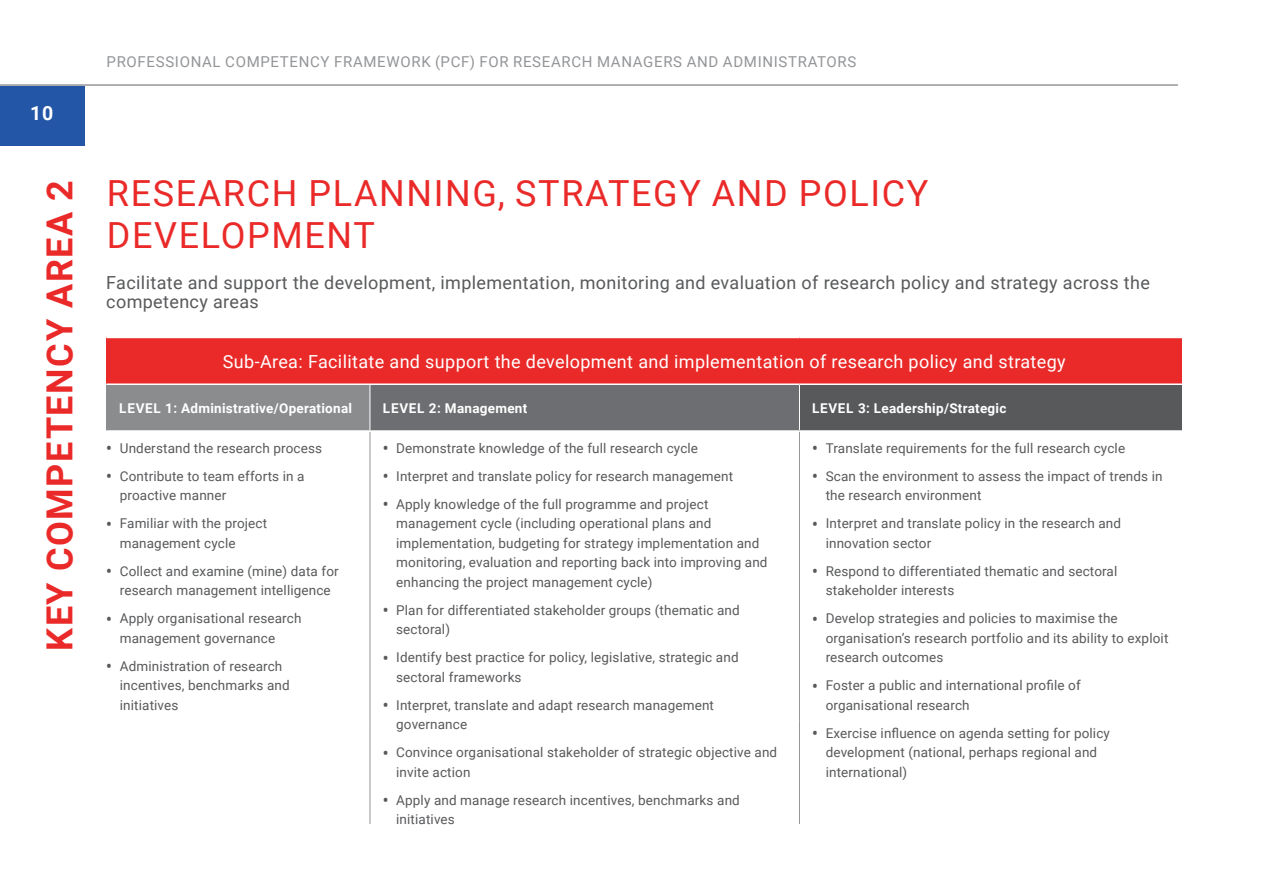
<style>
.page{position:relative;width:1263px;height:893px;background:#fff}
.page>*{position:absolute;margin:0;border:0;box-sizing:border-box;transform-origin:0 0}
.t1{font:36px/42px "Roboto";letter-spacing:.045em;color:#ea2a29}
.t2{font:700 36px "Roboto";letter-spacing:.045em;color:#ea2a29}
.t3{font:700 19.5px "Roboto";color:#fff}
.t4{font:18px/19.5px "Roboto";letter-spacing:.02em;color:#58595b}
.t5{font:18px "Roboto";letter-spacing:.02em;color:#fff}
.t6{font:15px "Roboto";letter-spacing:.045em;color:#939598}
.t7{font:13.5px/19.5px "Roboto";letter-spacing:.01em;color:#58595b}
.t8{font:700 13.5px "Roboto";letter-spacing:.02em;color:#fff}
.s1{font-weight:500;font-size:16.5px}
</style>
<div class="page">
<div style="left:0;top:86px;width:85px;height:59px;background:#2356a7"></div>
<hr style="left:0;top:84px;width:1178px;height:2px;background:#939598">
<div style="left:106px;top:337px;width:1076px;height:47px;background:#ea2a29"></div>
<div style="left:106px;top:384px;width:264px;height:47px;background:#8a8c8e"></div>
<div style="left:370px;top:384px;width:429px;height:47px;background:#6d6e71"></div>
<div style="left:799px;top:384px;width:383px;height:47px;background:#58595b"></div>
<hr style="left:370px;top:432px;width:1px;height:288px;background:#939598">
<hr style="left:799px;top:432px;width:1px;height:288px;background:#939598">
<hr style="left:370px;top:720px;width:1px;height:104px;background:#939598">
<hr style="left:799px;top:720px;width:1px;height:104px;background:#939598">
<hr style="left:106px;top:337px;width:264px;height:1px;background:#fff">
<hr style="left:370px;top:337px;width:429px;height:1px;background:#fff">
<hr style="left:799px;top:337px;width:383px;height:1px;background:#fff">
<hr style="left:106px;top:383px;width:264px;height:2px;background:#fff">
<hr style="left:370px;top:383px;width:429px;height:2px;background:#fff">
<hr style="left:799px;top:383px;width:383px;height:2px;background:#fff">
<hr style="left:106px;top:430px;width:264px;height:2px;background:#fff">
<hr style="left:370px;top:430px;width:429px;height:2px;background:#fff">
<hr style="left:799px;top:430px;width:383px;height:2px;background:#fff">
<hr style="left:370px;top:385px;width:1px;height:45px;background:#fff">
<hr style="left:799px;top:385px;width:1px;height:45px;background:#fff">
<h2 class="t3" style="left:30px;top:100px;width:25px">10</h2>
<h1 class="t2" style="left:34px;top:651px;width:472px;rotate:-90deg">KEY COMPETENCY AREA 2</h1>
<p class="t6" style="left:107px;top:51px;width:751px">PROFESSIONAL COMPETENCY FRAMEWORK (PCF) FOR RESEARCH MANAGERS AND ADMINISTRATORS</p>
<h1 class="t1" style="left:107px;top:171px;width:823px">RESEARCH PLANNING, STRATEGY AND POLICY<br>DEVELOPMENT</h1>
<h3 class="t4" style="left:106px;top:272px;width:1045px">Facilitate and support the development, implementation, monitoring and evaluation of research policy and strategy across the competency areas</h3>
<h3 class="t5" style="left:223px;top:349px;width:844px">Sub-Area: Facilitate and support the development and implementation of research policy and strategy</h3>
<p class="t8" style="left:119px;top:398px;width:234px">LEVEL 1: Administrative/Operational</p>
<p class="t8" style="left:383px;top:398px;width:146px">LEVEL 2: Management</p>
<p class="t8" style="left:812px;top:398px;width:196px">LEVEL 3: Leadership/Strategic</p>
<p class="t7" style="left:106px;top:437px;width:217px"><span class="s1">•</span> Understand the research process</p>
<p class="t7" style="left:120px;top:465px;width:186px;text-indent:-14px"><span class="s1">•</span> Contribute to team efforts in a proactive manner</p>
<p class="t7" style="left:120px;top:513px;width:149px;text-indent:-14px"><span class="s1">•</span> Familiar with the project management cycle</p>
<p class="t7" style="left:106px;top:560px;width:234px;text-align:center"><span class="s1">•</span> Collect and examine (mine) data for research management intelligence</p>
<p class="t7" style="left:120px;top:608px;width:183px;text-indent:-14px"><span class="s1">•</span> Apply organisational research management governance</p>
<p class="t7" style="left:120px;top:655px;width:172px;text-indent:-14px"><span class="s1">•</span> Administration of research incentives, benchmarks and initiatives</p>
<p class="t7" style="left:383px;top:437px;width:317px"><span class="s1">•</span> Demonstrate knowledge of the full research cycle</p>
<p class="t7" style="left:383px;top:465px;width:352px"><span class="s1">•</span> Interpret and translate policy for research management</p>
<p class="t7" style="left:396px;top:493px;width:373px;text-indent:-14px"><span class="s1">•</span> Apply knowledge of the full programme and project management cycle (including operational plans and implementation, budgeting for strategy implementation and monitoring, evaluation and reporting back into improving and enhancing the project management cycle)</p>
<p class="t7" style="left:396px;top:599px;width:345px;text-indent:-14px"><span class="s1">•</span> Plan for differentiated stakeholder groups (thematic and sectoral)</p>
<p class="t7" style="left:396px;top:647px;width:344px;text-indent:-14px"><span class="s1">•</span> Identify best practice for policy, legislative, strategic and sectoral frameworks</p>
<p class="t7" style="left:396px;top:694px;width:319px;text-indent:-14px"><span class="s1">•</span> Interpret, translate and adapt research management governance</p>
<p class="t7" style="left:396px;top:742px;width:382px;text-indent:-14px"><span class="s1">•</span> Convince organisational stakeholder of strategic objective and invite action</p>
<p class="t7" style="left:396px;top:789px;width:345px;text-indent:-14px"><span class="s1">•</span> Apply and manage research incentives, benchmarks and initiatives</p>
<p class="t7" style="left:812px;top:437px;width:314px"><span class="s1">•</span> Translate requirements for the full research cycle</p>
<p class="t7" style="left:826px;top:465px;width:338px;text-indent:-14px"><span class="s1">•</span> Scan the environment to assess the impact of trends in the research environment</p>
<p class="t7" style="left:826px;top:513px;width:297px;text-indent:-14px"><span class="s1">•</span> Interpret and translate policy in the research and innovation sector</p>
<p class="t7" style="left:826px;top:560px;width:293px;text-indent:-14px"><span class="s1">•</span> Respond to differentiated thematic and sectoral stakeholder interests</p>
<p class="t7" style="left:826px;top:608px;width:344px;text-indent:-14px"><span class="s1">•</span> Develop strategies and policies to maximise the organisation’s research portfolio and its ability to exploit research outcomes</p>
<p class="t7" style="left:826px;top:675px;width:256px;text-indent:-14px"><span class="s1">•</span> Foster a public and international profile of organisational research</p>
<p class="t7" style="left:826px;top:722px;width:286px;text-indent:-14px"><span class="s1">•</span> Exercise influence on agenda setting for policy development (national, perhaps regional and international)</p>
</div>
